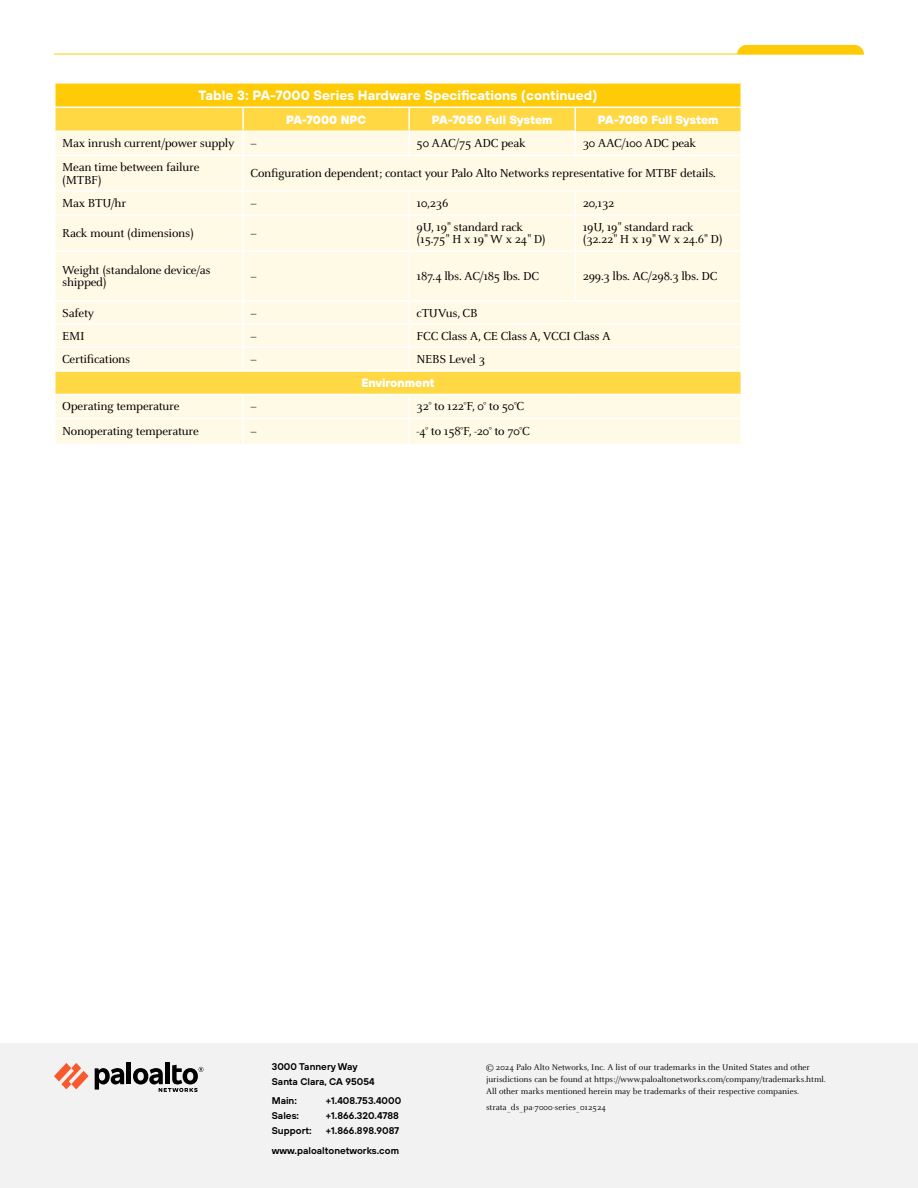
<style>
.page{position:relative;width:918px;height:1188px;background:#fff}
.page>*{position:absolute;margin:0;border:0;box-sizing:border-box;transform-origin:0 0}
.t1{font:700 13.5px "TT Hoves";color:#fff}
.t2{font:12.75px/12.8px "Celeste Pro";letter-spacing:-.02em;color:#000}
.t3{font:800 12px "TT Hoves";color:#fff}
.t4{font:600 9.75px/15px "TT Hoves";color:#000}
.t5{font:9px/12px "Celeste Pro";color:#000}
</style>
<div class="page">
<div style="left:0;top:1043px;width:918px;height:145px;background:#f2f2f2"></div>
<svg style="left:54px;top:1063px;width:35px;height:26px"></svg>
<hr style="left:127px;top:1063px;width:4px;height:21px;background:#000">
<svg style="left:95px;top:1068px;width:29px;height:22px"></svg>
<div style="left:165px;top:1063px;width:5px;height:21px;background:#000"></div>
<svg style="left:133px;top:1065px;width:70px;height:27px"></svg>
<svg style="left:737px;top:45px;width:127px;height:9px"></svg>
<hr style="left:54px;top:54px;width:810px;height:1px;background:#ffcb06">
<div style="left:55px;top:83px;width:686px;height:24px;background:#ffcb06"></div>
<div style="left:56px;top:108px;width:685px;height:23px;background:#ffd844"></div>
<svg style="left:56px;top:131px;width:685px;height:313px;background:#fff7da"></svg>
<hr style="left:54px;top:82px;width:189px;height:2px;background:#fff">
<hr style="left:54px;top:84px;width:2px;height:23px;background:#fff">
<hr style="left:243px;top:82px;width:166px;height:2px;background:#fff">
<hr style="left:409px;top:82px;width:166px;height:2px;background:#fff">
<hr style="left:575px;top:82px;width:167px;height:2px;background:#fff">
<hr style="left:242px;top:108px;width:2px;height:23px;background:#fff">
<hr style="left:54px;top:131px;width:189px;height:1px;background:#fff">
<hr style="left:243px;top:131px;width:166px;height:1px;background:#fff">
<hr style="left:242px;top:132px;width:2px;height:23px;background:#fff">
<hr style="left:54px;top:155px;width:189px;height:1px;background:#fff">
<hr style="left:243px;top:155px;width:166px;height:1px;background:#fff">
<hr style="left:242px;top:156px;width:2px;height:34px;background:#fff">
<hr style="left:54px;top:190px;width:189px;height:2px;background:#fff">
<hr style="left:243px;top:190px;width:166px;height:2px;background:#fff">
<hr style="left:242px;top:192px;width:2px;height:22px;background:#fff">
<hr style="left:54px;top:214px;width:189px;height:2px;background:#fff">
<hr style="left:243px;top:214px;width:166px;height:2px;background:#fff">
<hr style="left:242px;top:216px;width:2px;height:34px;background:#fff">
<hr style="left:54px;top:250px;width:189px;height:2px;background:#fff">
<hr style="left:243px;top:250px;width:166px;height:2px;background:#fff">
<hr style="left:242px;top:252px;width:2px;height:48px;background:#fff">
<hr style="left:54px;top:300px;width:189px;height:2px;background:#fff">
<hr style="left:243px;top:300px;width:166px;height:2px;background:#fff">
<hr style="left:242px;top:302px;width:2px;height:21px;background:#fff">
<hr style="left:54px;top:323px;width:189px;height:2px;background:#fff">
<hr style="left:243px;top:323px;width:166px;height:2px;background:#fff">
<hr style="left:242px;top:325px;width:2px;height:21px;background:#fff">
<hr style="left:54px;top:346px;width:189px;height:2px;background:#fff">
<hr style="left:243px;top:346px;width:166px;height:2px;background:#fff">
<hr style="left:242px;top:348px;width:2px;height:22px;background:#fff">
<hr style="left:54px;top:370px;width:189px;height:2px;background:#fff">
<hr style="left:243px;top:370px;width:166px;height:2px;background:#fff">
<hr style="left:54px;top:394px;width:189px;height:1px;background:#fff">
<hr style="left:243px;top:394px;width:166px;height:1px;background:#fff">
<hr style="left:242px;top:395px;width:2px;height:23px;background:#fff">
<hr style="left:54px;top:418px;width:189px;height:1px;background:#fff">
<hr style="left:243px;top:418px;width:166px;height:1px;background:#fff">
<hr style="left:242px;top:419px;width:2px;height:25px;background:#fff">
<hr style="left:408px;top:108px;width:2px;height:23px;background:#fff">
<hr style="left:574px;top:108px;width:2px;height:23px;background:#fff">
<hr style="left:409px;top:131px;width:167px;height:1px;background:#fff">
<hr style="left:409px;top:155px;width:166px;height:1px;background:#fff">
<hr style="left:409px;top:190px;width:166px;height:2px;background:#fff">
<hr style="left:409px;top:214px;width:166px;height:2px;background:#fff">
<hr style="left:409px;top:250px;width:166px;height:2px;background:#fff">
<hr style="left:409px;top:300px;width:166px;height:2px;background:#fff">
<hr style="left:408px;top:132px;width:2px;height:23px;background:#fff">
<hr style="left:574px;top:132px;width:2px;height:23px;background:#fff">
<hr style="left:575px;top:155px;width:167px;height:1px;background:#fff">
<hr style="left:408px;top:192px;width:2px;height:22px;background:#fff">
<hr style="left:575px;top:190px;width:167px;height:2px;background:#fff">
<hr style="left:574px;top:192px;width:2px;height:22px;background:#fff">
<hr style="left:408px;top:216px;width:2px;height:34px;background:#fff">
<hr style="left:575px;top:214px;width:167px;height:2px;background:#fff">
<hr style="left:574px;top:216px;width:2px;height:34px;background:#fff">
<hr style="left:408px;top:252px;width:2px;height:48px;background:#fff">
<hr style="left:575px;top:250px;width:167px;height:2px;background:#fff">
<hr style="left:574px;top:252px;width:2px;height:48px;background:#fff">
<hr style="left:408px;top:302px;width:2px;height:21px;background:#fff">
<hr style="left:575px;top:300px;width:167px;height:2px;background:#fff">
<hr style="left:409px;top:323px;width:166px;height:2px;background:#fff">
<hr style="left:408px;top:325px;width:2px;height:21px;background:#fff">
<hr style="left:575px;top:323px;width:167px;height:2px;background:#fff">
<hr style="left:409px;top:346px;width:166px;height:2px;background:#fff">
<hr style="left:408px;top:348px;width:2px;height:22px;background:#fff">
<hr style="left:575px;top:346px;width:167px;height:2px;background:#fff">
<hr style="left:409px;top:370px;width:166px;height:2px;background:#fff">
<hr style="left:575px;top:370px;width:167px;height:2px;background:#fff">
<hr style="left:409px;top:394px;width:166px;height:1px;background:#fff">
<hr style="left:408px;top:395px;width:2px;height:23px;background:#fff">
<hr style="left:575px;top:394px;width:167px;height:1px;background:#fff">
<hr style="left:409px;top:418px;width:166px;height:1px;background:#fff">
<hr style="left:408px;top:419px;width:2px;height:25px;background:#fff">
<hr style="left:575px;top:418px;width:167px;height:1px;background:#fff">
<p class="t1" style="left:198px;top:86px;width:401px">Table 3: PA-7000 Series Hardware Specifications (continued)</p>
<p class="t3" style="left:286px;top:111px;width:82px">PA-7000 NPC</p>
<p class="t3" style="left:432px;top:111px;width:122px">PA-7050 Full System</p>
<p class="t3" style="left:598px;top:111px;width:122px">PA-7080 Full System</p>
<p class="t2" style="left:62px;top:137px;width:174px">Max inrush current/power supply</p>
<p class="t2" style="left:251px;top:137px;width:8px">–</p>
<p class="t2" style="left:417px;top:137px;width:111px">50 AAC/75 ADC peak</p>
<p class="t2" style="left:583px;top:137px;width:115px">30 AAC/100 ADC peak</p>
<p class="t2" style="left:62px;top:160px;width:139px">Mean time between failure (MTBF)</p>
<p class="t2" style="left:251px;top:167px;width:467px">Configuration dependent; contact your Palo Alto Networks representative for MTBF details.</p>
<p class="t2" style="left:62px;top:196px;width:66px">Max BTU/hr</p>
<p class="t2" style="left:251px;top:196px;width:8px">–</p>
<p class="t2" style="left:417px;top:196px;width:33px">10,236</p>
<p class="t2" style="left:583px;top:196px;width:33px">20,132</p>
<p class="t2" style="left:62px;top:226px;width:133px">Rack mount (dimensions)</p>
<p class="t2" style="left:251px;top:226px;width:8px">–</p>
<p class="t2" style="left:417px;top:220px;width:131px">9U, 19" standard rack (15.75" H x 19" W x 24" D)</p>
<p class="t2" style="left:583px;top:220px;width:141px">19U, 19" standard rack (32.22" H x 19" W x 24.6" D)</p>
<p class="t2" style="left:62px;top:263px;width:150px">Weight (standalone device/as shipped)</p>
<p class="t2" style="left:251px;top:269px;width:8px">–</p>
<p class="t2" style="left:417px;top:269px;width:124px">187.4 lbs. AC/185 lbs. DC</p>
<p class="t2" style="left:583px;top:269px;width:136px">299.3 lbs. AC/298.3 lbs. DC</p>
<p class="t2" style="left:62px;top:306px;width:34px">Safety</p>
<p class="t2" style="left:251px;top:306px;width:8px">–</p>
<p class="t2" style="left:417px;top:306px;width:62px">cTUVus, CB</p>
<p class="t2" style="left:62px;top:329px;width:24px">EMI</p>
<p class="t2" style="left:251px;top:329px;width:8px">–</p>
<p class="t2" style="left:417px;top:329px;width:196px">FCC Class A, CE Class A, VCCI Class A</p>
<p class="t2" style="left:62px;top:352px;width:70px">Certifications</p>
<p class="t2" style="left:251px;top:352px;width:8px">–</p>
<p class="t2" style="left:417px;top:352px;width:70px">NEBS Level 3</p>
<p class="t3" style="left:361px;top:375px;width:75px">Environment</p>
<p class="t2" style="left:62px;top:400px;width:119px">Operating temperature</p>
<p class="t2" style="left:251px;top:400px;width:8px">–</p>
<p class="t2" style="left:417px;top:400px;width:109px">32° to 122°F, 0° to 50°C</p>
<p class="t2" style="left:62px;top:425px;width:138px">Nonoperating temperature</p>
<p class="t2" style="left:251px;top:425px;width:8px">–</p>
<p class="t2" style="left:417px;top:425px;width:115px">-4° to 158°F, -20° to 70°C</p>
<p class="t4" style="left:272px;top:1058px;width:104px">3000 Tannery Way<br>Santa Clara, CA 95054</p>
<p class="t4" style="left:272px;top:1093px;width:27px">Main:</p>
<p class="t4" style="left:326px;top:1093px;width:77px">+1.408.753.4000</p>
<p class="t4" style="left:272px;top:1108px;width:29px">Sales:</p>
<p class="t4" style="left:326px;top:1108px;width:75px">+1.866.320.4788</p>
<p class="t4" style="left:272px;top:1123px;width:41px">Support:</p>
<p class="t4" style="left:272px;top:1121px;width:129px;line-height:19.5px;text-align:right">+1.866.898.9087 www.paloaltonetworks.com</p>
<p class="t5" style="left:486px;top:1062px;width:341px">© 2024 Palo Alto Networks, Inc. A list of our trademarks in the United States and other jurisdictions can be found at https://www.paloaltonetworks.com/company/trademarks.html.<br>All other marks mentioned herein may be trademarks of their respective companies.</p>
<p class="t5" style="left:486px;top:1101px;width:122px">strata_ds_pa-7000-series_012524</p>
</div>
